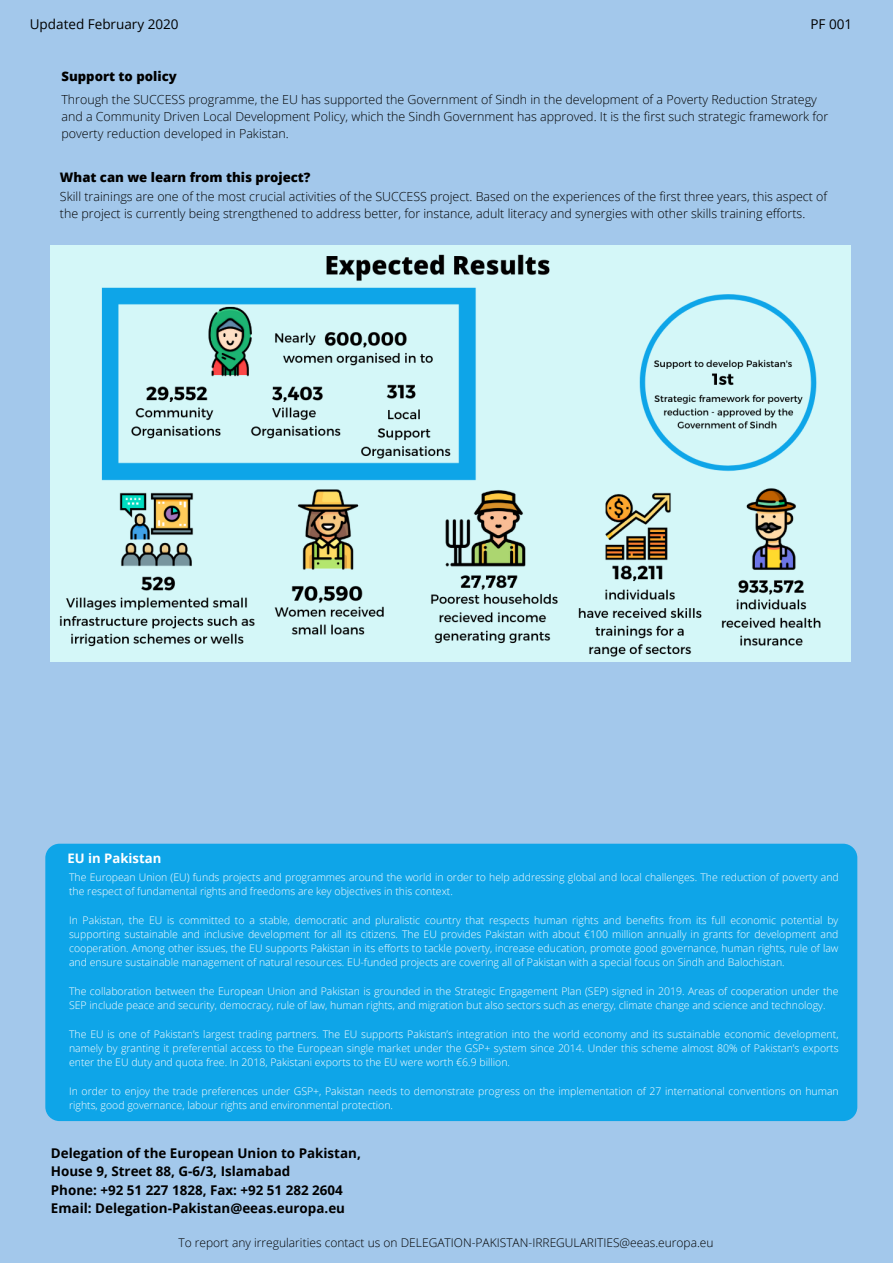
<style>
.page{position:relative;width:893px;height:1263px;background:#a3c8eb}
.page>*{position:absolute;margin:0;border:0;box-sizing:border-box;transform-origin:0 0}
.t1{font:13.5px "Open Sans";color:#000}
.t2{font:700 13.42px/18.5px "Open Sans";color:#000}
.t3{font:800 13.12px "Open Sans";color:#000}
.t4{font:700 13.12px "Open Sans";color:#fff}
.t5{font:300 12.45px/17px "Open Sans";color:#000}
.t6{font:300 12px "Open Sans";color:#000}
.t7{font:300 10.5px/14.2px "Open Sans";color:#fff}
</style>
<div class="page">
<img style="left:51px;top:246px;width:800px;height:415px">
<div style="left:45px;top:844px;width:812px;height:277px;background:#0ea5e8;border-radius:14px"></div>
<p class="t1" style="left:30px;top:15px;width:150px">Updated February 2020</p>
<p class="t1" style="left:810px;top:15px;width:43px">PF 001</p>
<p class="t3" style="left:61px;top:67px;width:117px">Support to policy</p>
<p class="t5" style="left:61px;top:91px;width:768px">Through the SUCCESS programme, the EU has supported the Government of Sindh in the development of a Poverty Reduction Strategy and a Community Driven Local Development Policy, which the Sindh Government has approved. It is the first such strategic framework for poverty reduction developed in Pakistan.</p>
<p class="t3" style="left:60px;top:168px;width:252px">What can we learn from this project?</p>
<p class="t5" style="left:60px;top:188px;width:769px">Skill trainings are one of the most crucial activities of the SUCCESS project. Based on the experiences of the first three years, this aspect of the project is currently being strengthened to address better, for instance, adult literacy and synergies with other skills training efforts.</p>
<p class="t4" style="left:68px;top:849px;width:95px">EU in Pakistan</p>
<p class="t7" style="left:69px;top:869px;width:771px">The European Union (EU) funds projects and programmes around the world in order to help addressing global and local challenges. The reduction of poverty and the respect of fundamental rights and freedoms are key objectives in this context.</p>
<p class="t7" style="left:69px;top:912px;width:771px;text-align:justify">In Pakistan, the EU is committed to a stable, democratic and pluralistic country that respects human rights and benefits from its full economic potential by supporting sustainable and inclusive development for all its citizens. The EU provides Pakistan with about €100 million annually in grants for development and cooperation. Among other issues, the EU supports Pakistan in its efforts to tackle poverty, increase education, promote good governance, human rights, rule of law and ensure sustainable management of natural resources. EU-funded projects are covering all of Pakistan with a special focus on Sindh and Balochistan.</p>
<p class="t7" style="left:69px;top:983px;width:771px">The collaboration between the European Union and Pakistan is grounded in the Strategic Engagement Plan (SEP) signed in 2019. Areas of cooperation under the<br>SEP include peace and security, democracy, rule of law, human rights, and migration but also sectors such as energy, climate change and science and technology.</p>
<p class="t7" style="left:69px;top:1026px;width:771px;text-align:justify">The EU is one of Pakistan’s largest trading partners. The EU supports Pakistan’s integration into the world economy and its sustainable economic development, namely by granting it preferential access to the European single market under the GSP+ system since 2014. Under this scheme almost 80% of Pakistan’s exports enter the EU duty and quota free. In 2018, Pakistani exports to the EU were worth €6.9 billion.</p>
<p class="t7" style="left:69px;top:1083px;width:771px">In order to enjoy the trade preferences under GSP+, Pakistan needs to demonstrate progress on the implementation of 27 international conventions on human rights, good governance, labour rights and environmental protection.</p>
<p class="t2" style="left:51px;top:1143px;width:311px">Delegation of the European Union to Pakistan, House 9, Street 88, G-6/3, Islamabad<br>Phone: +92 51 227 1828, Fax: +92 51 282 2604<br>Email: Delegation-Pakistan@eeas.europa.eu</p>
<p class="t6" style="left:178px;top:1234px;width:537px">To report any irregularities contact us on DELEGATION-PAKISTAN-IRREGULARITIES@eeas.europa.eu</p>
</div>
